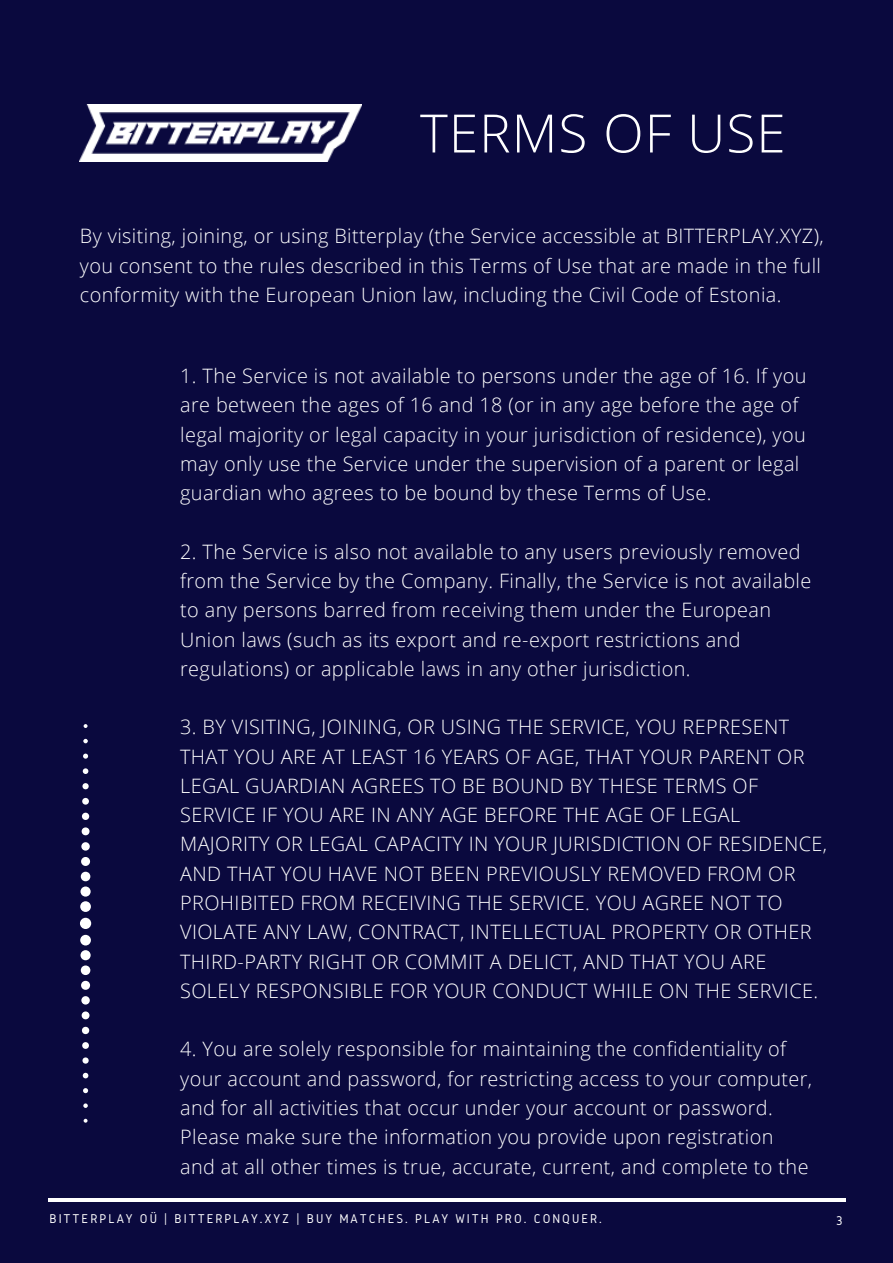
<style>
.page{position:relative;width:893px;height:1263px;background:#0a093e}
.page>*{position:absolute;margin:0;border:0;box-sizing:border-box;transform-origin:0 0}
.t1{font:300 52.95px "Open Sans";letter-spacing:.02em;color:#fff}
.t2{font:300 19.8px/29.2px "Open Sans";letter-spacing:.02em;color:#fff}
.t3{font:13.2px "Gidole";letter-spacing:.15em;color:#fff}
</style>
<div class="page">
<hr style="left:48px;top:1198px;width:798px;height:3px;background:#fff">
<div style="left:80px;top:918px;width:11px;height:11px;background:#fff;border-radius:50%"></div>
<div style="left:80px;top:935px;width:11px;height:10px;background:#fff;border-radius:50%"></div>
<div style="left:81px;top:950px;width:10px;height:10px;background:#fff;border-radius:50%"></div>
<svg style="left:81px;top:965px;width:9px;height:10px"></svg>
<svg style="left:81px;top:981px;width:9px;height:9px"></svg>
<div style="left:81px;top:996px;width:9px;height:8px;background:#fff;border-radius:50%"></div>
<div style="left:82px;top:1011px;width:8px;height:8px;background:#fff;border-radius:50%"></div>
<svg style="left:82px;top:1027px;width:7px;height:7px"></svg>
<svg style="left:82px;top:1042px;width:7px;height:7px"></svg>
<svg style="left:82px;top:1057px;width:7px;height:7px"></svg>
<svg style="left:83px;top:1073px;width:5px;height:5px"></svg>
<svg style="left:83px;top:1088px;width:5px;height:5px"></svg>
<svg style="left:83px;top:1103px;width:5px;height:5px"></svg>
<svg style="left:84px;top:1119px;width:4px;height:4px"></svg>
<div style="left:80px;top:901px;width:11px;height:11px;background:#fff;border-radius:50%"></div>
<div style="left:81px;top:886px;width:10px;height:11px;background:#fff;border-radius:50%"></div>
<svg style="left:81px;top:872px;width:9px;height:9px"></svg>
<div style="left:81px;top:857px;width:9px;height:9px;background:#fff;border-radius:50%"></div>
<div style="left:81px;top:842px;width:9px;height:9px;background:#fff;border-radius:50%"></div>
<svg style="left:82px;top:827px;width:8px;height:8px"></svg>
<div style="left:82px;top:813px;width:7px;height:7px;background:#fff;border-radius:50%"></div>
<div style="left:82px;top:798px;width:7px;height:7px;background:#fff;border-radius:50%"></div>
<svg style="left:82px;top:783px;width:7px;height:6px"></svg>
<svg style="left:83px;top:768px;width:5px;height:6px"></svg>
<svg style="left:83px;top:754px;width:5px;height:5px"></svg>
<svg style="left:83px;top:739px;width:5px;height:4px"></svg>
<svg style="left:84px;top:724px;width:4px;height:4px"></svg>
<img style="left:80px;top:105px;width:281px;height:56px">
<h1 class="t1" style="left:420px;top:96px;width:367px">TERMS OF USE</h1>
<p class="t2" style="left:80px;top:221px;width:745px">By visiting, joining, or using Bitterplay (the Service accessible at BITTERPLAY.XYZ), you consent to the rules described in this Terms of Use that are made in the full conformity with the European Union law, including the Civil Code of Estonia.</p>
<p class="t2" style="left:180px;top:361px;width:628px">1. The Service is not available to persons under the age of 16. If you are between the ages of 16 and 18 (or in any age before the age of legal majority or legal capacity in your jurisdiction of residence), you may only use the Service under the supervision of a parent or legal guardian who agrees to be bound by these Terms of Use.</p>
<p class="t2" style="left:180px;top:536px;width:633px">2. The Service is also not available to any users previously removed from the Service by the Company. Finally, the Service is not available to any persons barred from receiving them under the European Union laws (such as its export and re-export restrictions and regulations) or applicable laws in any other jurisdiction.</p>
<p class="t2" style="left:180px;top:712px;width:648px">3. BY VISITING, JOINING, OR USING THE SERVICE, YOU REPRESENT THAT YOU ARE AT LEAST 16 YEARS OF AGE, THAT YOUR PARENT OR LEGAL GUARDIAN AGREES TO BE BOUND BY THESE TERMS OF SERVICE IF YOU ARE IN ANY AGE BEFORE THE AGE OF LEGAL MAJORITY OR LEGAL CAPACITY IN YOUR JURISDICTION OF RESIDENCE, AND THAT YOU HAVE NOT BEEN PREVIOUSLY REMOVED FROM OR PROHIBITED FROM RECEIVING THE SERVICE. YOU AGREE NOT TO VIOLATE ANY LAW, CONTRACT, INTELLECTUAL PROPERTY OR OTHER THIRD-PARTY RIGHT OR COMMIT A DELICT, AND THAT YOU ARE SOLELY RESPONSIBLE FOR YOUR CONDUCT WHILE ON THE SERVICE.</p>
<p class="t2" style="left:180px;top:1034px;width:633px">4. You are solely responsible for maintaining the confidentiality of your account and password, for restricting access to your computer, and for all activities that occur under your account or password.<br>Please make sure the information you provide upon registration and at all other times is true, accurate, current, and complete to the</p>
<p class="t3" style="left:50px;top:1212px;width:554px">BITTERPLAY OÜ | BITTERPLAY.XYZ | BUY MATCHES. PLAY WITH PRO. CONQUER.</p>
<p class="t3" style="left:836px;top:1213px;width:8px">3</p>
</div>
